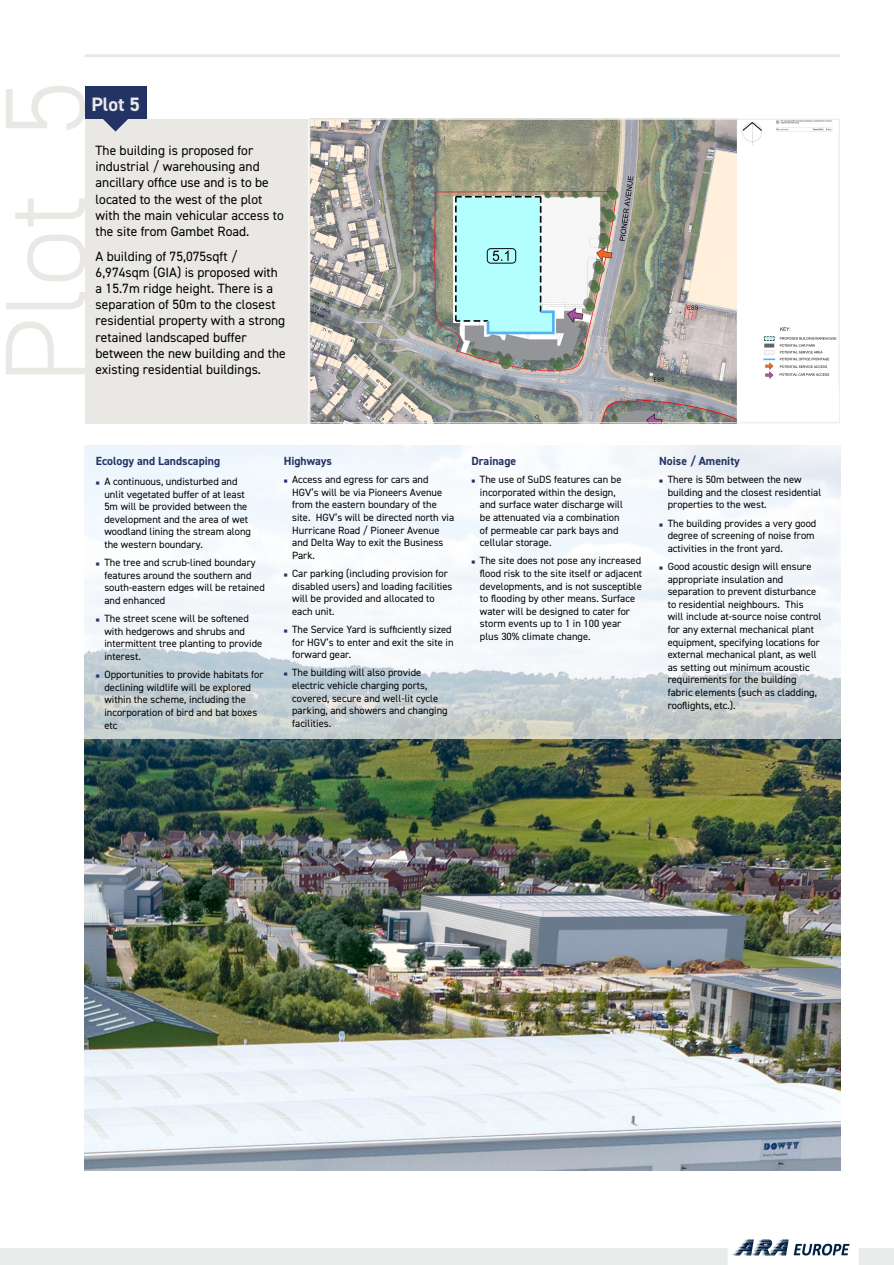
<style>
.page{position:relative;width:894px;height:1265px;background:#fff}
.page>*{position:absolute;margin:0;border:0;box-sizing:border-box;transform-origin:0 0}
.t1{font:300 115.05px "DIN2014";color:#eae8e5}
.t2{font:700 19.5px "DIN2014";color:#eae8e5}
.t3{font:13.5px/16.2px "DIN2014";color:#000}
.t4{font:700 11.85px "DIN2014";color:#233364}
.t5{font:10.5px/12.6px "DIN2014";color:#000}
.s1{color:#233364}
</style>
<div class="page">
<div style="left:0;top:1248px;width:894px;height:17px;background:#e8edeb"></div>
<svg style="left:728px;top:1248px;width:131px;height:17px"></svg>
<img style="left:732px;top:1239px;width:119px;height:17px">
<img style="left:85px;top:739px;width:756px;height:431px">
<svg style="left:84px;top:445px;width:757px;height:294px;fill:#f2f7fb"></svg>
<div style="left:85px;top:119px;width:224px;height:304px;background:#eae8e5"></div>
<div style="left:85px;top:86px;width:61px;height:33px;background:#233364"></div>
<svg style="left:103px;top:119px;width:25px;height:13px"></svg>
<hr style="left:85px;top:54px;width:755px;height:3px;background:#eae8e5">
<img style="left:311px;top:121px;width:526px;height:300px">
<div style="left:309px;top:119px;width:531px;height:304px;border:1px solid #eae8e5"></div>
<div style="left:766px;top:390px;width:72px;height:32px;background:#fff"></div>
<h1 class="t1" style="left:-24px;top:385px;width:306px;rotate:-90deg">Plot 5</h1>
<h2 class="t2" style="left:91px;top:91px;width:50px">Plot 5</h2>
<p class="t3" style="left:96px;top:142px;width:190px">The building is proposed for industrial / warehousing and ancillary office use and is to be located to the west of the plot with the main vehicular access to the site from Gambet Road.</p>
<p class="t3" style="left:96px;top:248px;width:192px">A building of 75,075sqft /<br>6,974sqm (GIA) is proposed with a 15.7m ridge height. There is a separation of 50m to the closest residential property with a strong retained landscaped buffer between the new building and the existing residential buildings.</p>
<p class="t4" style="left:96px;top:453px;width:126px">Ecology and Landscaping</p>
<p class="t5" style="left:104px;top:475px;width:148px;text-indent:-9px"><span class="s1">■</span> A continuous, undisturbed and unlit vegetated buffer of at least<br>5m will be provided between the development and the area of wet woodland lining the stream along the western boundary.</p>
<p class="t5" style="left:104px;top:556px;width:162px;text-indent:-9px"><span class="s1">■</span> The tree and scrub-lined boundary features around the southern and south-eastern edges will be retained and enhanced</p>
<p class="t5" style="left:104px;top:612px;width:159px;text-indent:-9px"><span class="s1">■</span> The street scene will be softened with hedgerows and shrubs and intermittent tree planting to provide interest.</p>
<p class="t5" style="left:104px;top:668px;width:161px;text-indent:-9px"><span class="s1">■</span> Opportunities to provide habitats for declining wildlife will be explored within the scheme, including the incorporation of bird and bat boxes etc</p>
<p class="t4" style="left:284px;top:453px;width:50px">Highways</p>
<p class="t5" style="left:292px;top:473px;width:164px;text-indent:-9px"><span class="s1">■</span> Access and egress for cars and<br>HGV’s will be via Pioneers Avenue from the eastern boundary of the site. HGV’s will be directed north via<br>Hurricane Road / Pioneer Avenue and Delta Way to exit the Business<br>Park.</p>
<p class="t5" style="left:292px;top:567px;width:162px;text-indent:-9px"><span class="s1">■</span> Car parking (including provision for disabled users) and loading facilities will be provided and allocated to each unit.</p>
<p class="t5" style="left:292px;top:623px;width:163px;text-indent:-9px"><span class="s1">■</span> The Service Yard is sufficiently sized for HGV’s to enter and exit the site in forward gear.</p>
<p class="t5" style="left:292px;top:666px;width:157px;text-indent:-9px"><span class="s1">■</span> The building will also provide electric vehicle charging ports, covered, secure and well-lit cycle parking, and showers and changing facilities.</p>
<p class="t4" style="left:471px;top:453px;width:46px">Drainage</p>
<p class="t5" style="left:480px;top:473px;width:145px;text-indent:-9px"><span class="s1">■</span> The use of SuDS features can be incorporated within the design, and surface water discharge will be attenuated via a combination of permeable car park bays and cellular storage.</p>
<p class="t5" style="left:480px;top:554px;width:164px;text-indent:-9px"><span class="s1">■</span> The site does not pose any increased flood risk to the site itself or adjacent developments, and is not susceptible to flooding by other means. Surface water will be designed to cater for storm events up to 1 in 100 year plus 30% climate change.</p>
<p class="t4" style="left:659px;top:453px;width:82px">Noise / Amenity</p>
<p class="t5" style="left:668px;top:473px;width:155px;text-indent:-9px"><span class="s1">■</span> There is 50m between the new building and the closest residential properties to the west.</p>
<p class="t5" style="left:668px;top:516px;width:150px;text-indent:-9px"><span class="s1">■</span> The building provides a very good degree of screening of noise from activities in the front yard.</p>
<p class="t5" style="left:668px;top:560px;width:155px;text-indent:-9px"><span class="s1">■</span> Good acoustic design will ensure appropriate insulation and separation to prevent disturbance to residential neighbours. This will include at-source noise control for any external mechanical plant equipment, specifying locations for external mechanical plant, as well as setting out minimum acoustic requirements for the building fabric elements (such as cladding, rooflights, etc.).</p>
</div>
